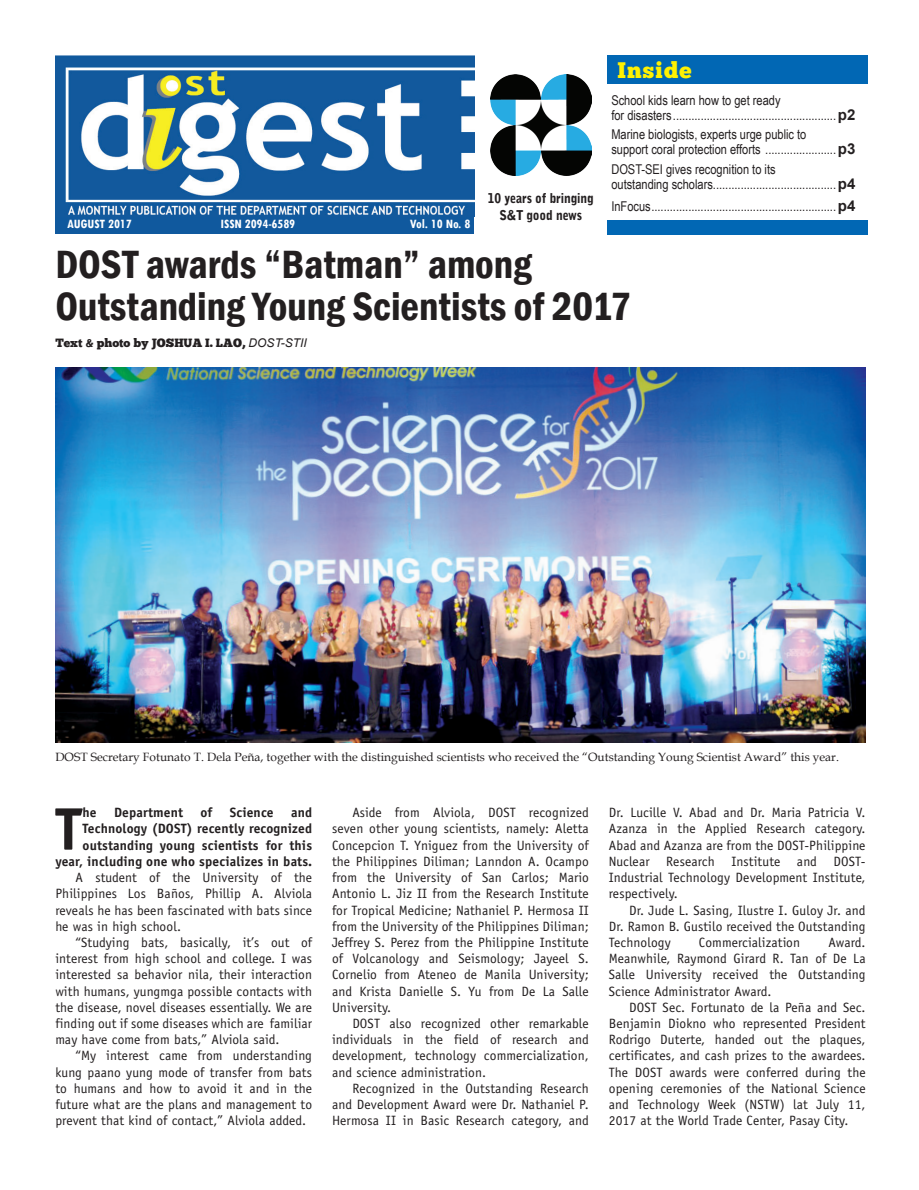
<style>
.page{position:relative;width:919px;height:1190px;background:#fff}
.page>*{position:absolute;margin:0;border:0;box-sizing:border-box;transform-origin:0 0}
.t1{font:700 60.15px "Officina Sans";color:#231f20}
.t2{font:600 condensed 40.5px/42px "Franklin Gothic";color:#231f20}
.t3{font:22.5px "Chunk Five";letter-spacing:.05em;color:#fff101}
.t4{font:13.5px/16.2px "Officina Sans";letter-spacing:.01em;color:#231f20;text-align:justify}
.t5{font:13.5px/15px "Arial Narrow";color:#231f20}
.t6{font:700 13.5px/16.2px "Officina Sans";letter-spacing:.01em;color:#231f20;text-align:right}
.t7{font:900 13.5px/16.2px "Bell Gothic Std";letter-spacing:-.01em;color:#231f20;text-align:center;scale:.9 1}
.t8{font:700 condensed 13.5px "Tw Cen";color:#fff}
.t9{font:12px "Book Antiqua";color:#231f20}
.t10{font:12px "Chunk Five";color:#231f20}
.s1{font-family:"Arial";font-weight:700;font-size:15px}
.s2{font-family:"Arial";font-style:italic}
</style>
<div class="page">
<div style="left:55px;top:215px;width:419px;height:19px;background:#10599e"></div>
<img style="left:55px;top:55px;width:419px;height:160px">
<div style="left:607px;top:220px;width:260px;height:15px;background:#0167b4"></div>
<div style="left:607px;top:55px;width:260px;height:28px;background:#0167b4"></div>
<img style="left:490px;top:74px;width:101px;height:101px">
<img style="left:55px;top:367px;width:810px;height:375px">
<p class="t8" style="left:67px;top:216px;width:66px">AUGUST 2017</p>
<p class="t8" style="left:410px;top:216px;width:62px">Vol. 10 No. 8</p>
<p class="t7" style="left:488px;top:190px;width:119px">10 years of bringing<br>S&amp;T good news</p>
<h3 class="t3" style="left:617px;top:57px;width:76px">Inside</h3>
<p class="t5" style="left:611px;top:92px;width:246px">School kids learn how to get ready<br>for disasters.....................................................<span class="s1">p2</span></p>
<p class="t5" style="left:611px;top:127px;width:246px">Marine biologists, experts urge public to<br>support coral protection efforts .......................<span class="s1">p3</span></p>
<p class="t5" style="left:611px;top:161px;width:246px">DOST-SEI gives recognition to its<br>outstanding scholars........................................<span class="s1">p4</span></p>
<p class="t5" style="left:611px;top:198px;width:246px">InFocus............................................................<span class="s1">p4</span></p>
<h2 class="t2" style="left:55px;top:243px;width:577px">DOST awards “Batman” among<br>Outstanding Young Scientists of 2017</h2>
<p class="t10" style="left:55px;top:335px;width:253px">Text &amp; photo by JOSHUA I. LAO, <span class="s2">DOST-STII</span></p>
<p class="t9" style="left:55px;top:748px;width:785px">DOST Secretary Fotunato T. Dela Peña, together with the distinguished scientists who received the “Outstanding Young Scientist Award” this year.</p>
<h1 class="t1" style="left:55px;top:791px;width:28px">T</h1>
<p class="t6" style="left:83px;top:804px;width:16px">he</p>
<p class="t6" style="left:114px;top:804px;width:70px">Department</p>
<p class="t6" style="left:200px;top:804px;width:13px">of</p>
<p class="t6" style="left:230px;top:804px;width:45px">Science</p>
<p class="t6" style="left:55px;top:804px;width:258px">and<br>Technology (DOST) recently recognized outstanding young scientists for this year, including one who specializes in bats.</p>
<p class="t4" style="left:55px;top:869px;width:258px;text-indent:20px">A student of the University of the Philippines Los Baños, Phillip A. Alviola reveals he has been fascinated with bats since he was in high school.</p>
<p class="t4" style="left:55px;top:934px;width:258px;text-indent:20px">“Studying bats, basically, it’s out of interest from high school and college. I was interested sa behavior nila, their interaction with humans, yungmga possible contacts with the disease, novel diseases essentially. We are finding out if some diseases which are familiar may have come from bats,” Alviola said.</p>
<p class="t4" style="left:55px;top:1047px;width:258px;text-indent:20px">“My interest came from understanding kung paano yung mode of transfer from bats to humans and how to avoid it and in the future what are the plans and management to prevent that kind of contact,” Alviola added.</p>
<p class="t4" style="left:332px;top:804px;width:258px;text-indent:20px">Aside from Alviola, DOST recognized seven other young scientists, namely: Aletta Concepcion T. Yniguez from the University of the Philippines Diliman; Lanndon A. Ocampo from the University of San Carlos; Mario Antonio L. Jiz II from the Research Institute for Tropical Medicine; Nathaniel P. Hermosa II from the University of the Philippines Diliman; Jeffrey S. Perez from the Philippine Institute of Volcanology and Seismology; Jayeel S.<br>Cornelio from Ateneo de Manila University; and Krista Danielle S. Yu from De La Salle University.</p>
<p class="t4" style="left:332px;top:1015px;width:258px;text-indent:20px">DOST also recognized other remarkable individuals in the field of research and development, technology commercialization, and science administration.</p>
<p class="t4" style="left:332px;top:1079px;width:258px;text-indent:20px">Recognized in the Outstanding Research and Development Award were Dr. Nathaniel P.<br>Hermosa II in Basic Research category, and</p>
<p class="t4" style="left:609px;top:804px;width:258px">Dr. Lucille V. Abad and Dr. Maria Patricia V.<br>Azanza in the Applied Research category.<br>Abad and Azanza are from the DOST-Philippine Nuclear Research Institute and DOST-Industrial Technology Development Institute, respectively.</p>
<p class="t4" style="left:609px;top:901px;width:258px;text-indent:20px">Dr. Jude L. Sasing, Ilustre I. Guloy Jr. and Dr. Ramon B. Gustilo received the Outstanding Technology</p>
<p class="t4" style="left:609px;top:934px;width:258px;text-indent:219px">Award.<br>Meanwhile, Raymond Girard R. Tan of De La Salle University received the Outstanding Science Administrator Award.</p>
<p class="t4" style="left:609px;top:998px;width:258px;text-indent:20px">DOST Sec. Fortunato de la Peña and Sec.<br>Benjamin Diokno who represented President Rodrigo Duterte, handed out the plaques, certificates, and cash prizes to the awardees.<br>The DOST awards were conferred during the opening ceremonies of the National Science and Technology Week (NSTW) lat July 11, 2017 at the World Trade Center, Pasay City.</p>
<p class="t4" style="left:699px;top:934px;width:103px">Commercialization</p>
</div>
